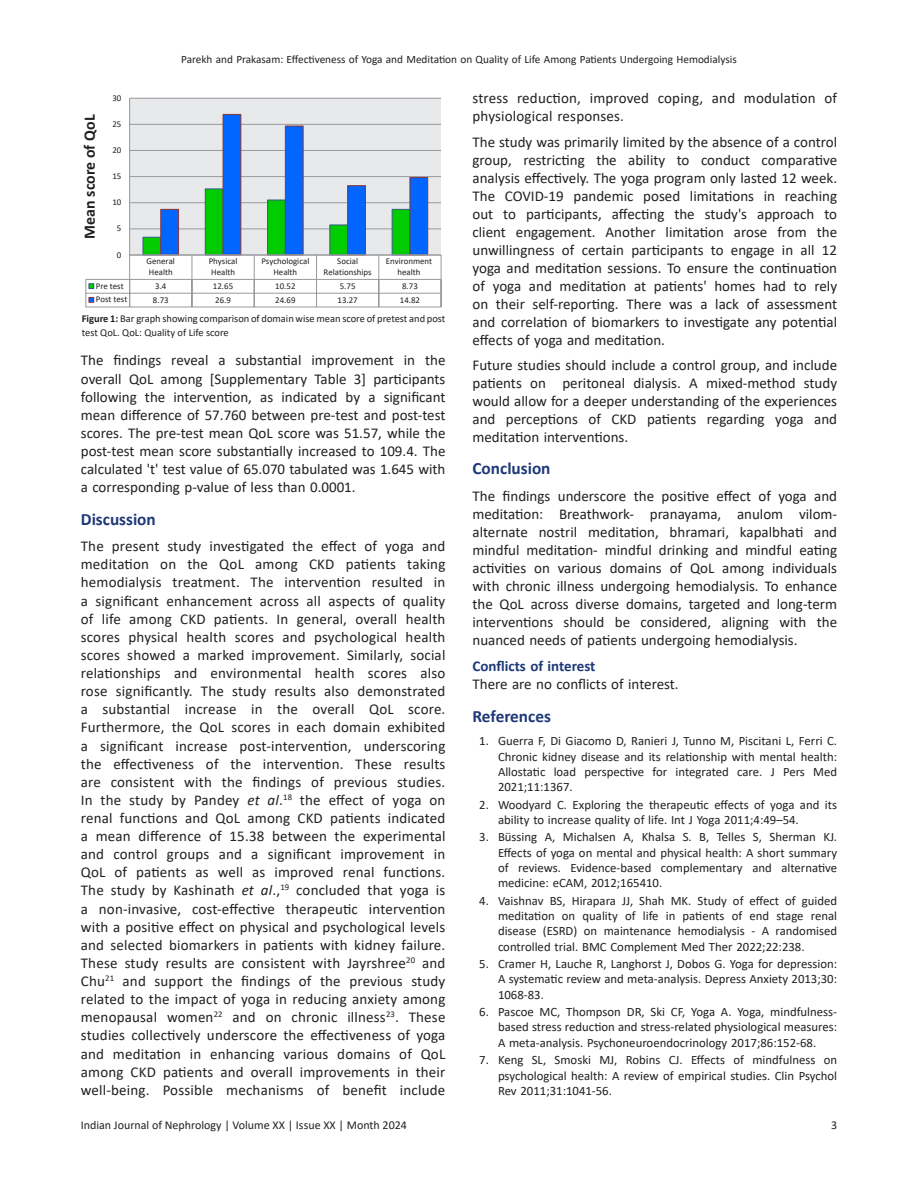
<style>
.page{position:relative;width:918px;height:1188px;background:#fff}
.page>*{position:absolute;margin:0;border:0;box-sizing:border-box;transform-origin:0 0}
.Head-A{font:700 17.25px "Calibri";color:#1e3978}
.bib-title{font:700 17.25px "Calibri";color:#1e3978}
.t1{font:700 15.9px "Calibri";color:#231f20}
.para_first{font:15px/18.1px "Calibri";letter-spacing:.01em;color:#231f20;text-align:justify}
.para{font:15px/18px "Calibri";color:#231f20;text-align:justify}
.para_first_last{font:15px/18px "Calibri";color:#231f20;text-align:justify}
.para_last{font:15px/18.1px "Calibri";color:#231f20;text-align:justify}
.Head-B{font:700 15px "Calibri";color:#1e3978}
.bib-normal{font:12.75px/15.3px "Calibri";color:#231f20;text-align:justify}
.t2{font:12px "Calibri";color:#231f20}
.t3{font:11.25px "Calibri";color:#231f20}
.t4{font:700 10.65px "Times New Roman";color:#231f20}
.float_figure_figure{font:10.5px/13.6px "Calibri";color:#231f20}
.t5{font:8.85px/10.8px "Calibri";color:#231f20;text-align:center}
.s1{font-weight:700}
.s2{font-style:italic}
</style>
<div class="page">
<svg style="left:85px;top:97px;width:357px;height:211px"></svg>
<p class="t3" style="left:181px;top:51px;width:557px">Parekh and Prakasam: Effectiveness of Yoga and Meditation on Quality of Life Among Patients Undergoing Hemodialysis</p>
<p class="t1" style="left:78px;top:239px;width:125px;rotate:-90deg">Mean score of QoL</p>
<p class="t5" style="left:112px;top:92px;width:11px">30</p>
<p class="t5" style="left:112px;top:118px;width:11px">25</p>
<p class="t5" style="left:112px;top:145px;width:11px">20</p>
<p class="t5" style="left:112px;top:171px;width:11px">15</p>
<p class="t5" style="left:112px;top:197px;width:11px">10</p>
<p class="t5" style="left:117px;top:223px;width:6px">5</p>
<p class="t5" style="left:117px;top:249px;width:6px">0</p>
<p class="t5" style="left:147px;top:256px;width:30px;text-align:left">General<br>Health</p>
<p class="t5" style="left:209px;top:256px;width:30px;text-align:left">Physical<br>Health</p>
<p class="t5" style="left:261px;top:256px;width:50px">Psychological<br>Health</p>
<p class="t5" style="left:324px;top:256px;width:50px">Social<br>Relationships</p>
<p class="t5" style="left:386px;top:256px;width:48px">Environment health</p>
<p class="t5" style="left:96px;top:280px;width:29px">Pre test</p>
<p class="t5" style="left:155px;top:280px;width:13px">3.4</p>
<p class="t5" style="left:213px;top:280px;width:22px">12.65</p>
<p class="t5" style="left:275px;top:280px;width:22px">10.52</p>
<p class="t5" style="left:340px;top:280px;width:17px">5.75</p>
<p class="t5" style="left:402px;top:280px;width:17px">8.73</p>
<p class="t5" style="left:96px;top:294px;width:33px">Post test</p>
<p class="t5" style="left:153px;top:294px;width:17px">8.73</p>
<p class="t5" style="left:215px;top:294px;width:17px">26.9</p>
<p class="t5" style="left:275px;top:294px;width:22px">24.69</p>
<p class="t5" style="left:338px;top:294px;width:22px">13.27</p>
<p class="t5" style="left:400px;top:294px;width:22px">14.82</p>
<p class="float_figure_figure" style="left:82px;top:312px;width:365px"><span class="s1">Figure 1:</span> Bar graph showing comparison of domain wise mean score of pretest and post test QoL. QoL: Quality of Life score</p>
<p class="t4" style="left:262px;top:347px;width:25px">score</p>
<p class="para_last" style="left:81px;top:351px;width:366px">The findings reveal a substantial improvement in the overall QoL among [Supplementary Table 3] participants following the intervention, as indicated by a significant mean difference of 57.760 between pre-test and post-test scores. The pre-test mean QoL score was 51.57, while the post-test mean score substantially increased to 109.4. The calculated 't' test value of 65.070 tabulated was 1.645 with a corresponding p-value of less than 0.0001.</p>
<p class="Head-A" style="left:81px;top:507px;width:77px">Discussion</p>
<p class="para_first" style="left:81px;top:537px;width:366px">The present study investigated the effect of yoga and meditation on the QoL among CKD patients taking hemodialysis treatment. The intervention resulted in a significant enhancement across all aspects of quality of life among CKD patients. In general, overall health scores physical health scores and psychological health scores showed a marked improvement. Similarly, social relationships and environmental health scores also rose significantly. The study results also demonstrated a substantial increase in the overall QoL score.<br>Furthermore, the QoL scores in each domain exhibited a significant increase post-intervention, underscoring the effectiveness of the intervention. These results are consistent with the findings of previous studies.<br>In the study by Pandey <span class="s2">et al</span>.<sup>18</sup> the effect of yoga on renal functions and QoL among CKD patients indicated a mean difference of 15.38 between the experimental and control groups and a significant improvement in QoL of patients as well as improved renal functions.<br>The study by Kashinath <span class="s2">et al</span>.,<sup>19</sup> concluded that yoga is a non-invasive, cost-effective therapeutic intervention with a positive effect on physical and psychological levels and selected biomarkers in patients with kidney failure.<br>These study results are consistent with Jayrshree<sup>20</sup> and Chu<sup>21</sup> and support the findings of the previous study related to the impact of yoga in reducing anxiety among menopausal women<sup>22</sup> and on chronic illness<sup>23</sup>. These studies collectively underscore the effectiveness of yoga and meditation in enhancing various domains of QoL among CKD patients and overall improvements in their well-being. Possible mechanisms of benefit include</p>
<p class="t2" style="left:81px;top:1116px;width:328px">Indian Journal of Nephrology | Volume XX | Issue XX | Month 2024</p>
<p class="para_first" style="left:472px;top:89px;width:366px">stress reduction, improved coping, and modulation of physiological responses.</p>
<p class="para" style="left:472px;top:132px;width:366px">The study was primarily limited by the absence of a control group, restricting the ability to conduct comparative analysis effectively. The yoga program only lasted 12 week.<br>The COVID-19 pandemic posed limitations in reaching out to participants, affecting the study's approach to client engagement. Another limitation arose from the unwillingness of certain participants to engage in all 12 yoga and meditation sessions. To ensure the continuation of yoga and meditation at patients' homes had to rely on their self-reporting. There was a lack of assessment and correlation of biomarkers to investigate any potential effects of yoga and meditation.</p>
<p class="para" style="left:472px;top:356px;width:366px">Future studies should include a control group, and include patients on peritoneal dialysis. A mixed-method study would allow for a deeper understanding of the experiences and perceptions of CKD patients regarding yoga and meditation interventions.</p>
<p class="Head-A" style="left:472px;top:456px;width:80px">Conclusion</p>
<p class="para_first_last" style="left:472px;top:487px;width:366px">The findings underscore the positive effect of yoga and meditation: Breathwork- pranayama, anulom vilom&shy;alternate nostril meditation, bhramari, kapalbhati and mindful meditation- mindful drinking and mindful eating activities on various domains of QoL among individuals with chronic illness undergoing hemodialysis. To enhance the QoL across diverse domains, targeted and long-term interventions should be considered, aligning with the nuanced needs of patients undergoing hemodialysis.</p>
<p class="Head-B" style="left:472px;top:656px;width:124px">Conflicts of interest</p>
<p class="para_first_last" style="left:472px;top:675px;width:208px">There are no conflicts of interest.</p>
<p class="bib-title" style="left:472px;top:704px;width:80px">References</p>
<p class="bib-normal" style="left:498px;top:733px;width:341px;text-indent:-19px">1. Guerra F, Di Giacomo D, Ranieri J, Tunno M, Piscitani L, Ferri C.<br>Chronic kidney disease and its relationship with mental health:<br>Allostatic load perspective for integrated care. J Pers Med 2021;11:1367.</p>
<p class="bib-normal" style="left:498px;top:797px;width:341px;text-indent:-19px">2. Woodyard C. Exploring the therapeutic effects of yoga and its ability to increase quality of life. Int J Yoga 2011;4:49–54.</p>
<p class="bib-normal" style="left:498px;top:829px;width:341px;text-indent:-19px">3. Büssing A, Michalsen A, Khalsa S. B, Telles S, Sherman KJ.<br>Effects of yoga on mental and physical health: A short summary of reviews. Evidence-based complementary and alternative medicine: eCAM, 2012;165410.</p>
<p class="bib-normal" style="left:498px;top:893px;width:341px;text-indent:-19px">4. Vaishnav BS, Hirapara JJ, Shah MK. Study of effect of guided meditation on quality of life in patients of end stage renal disease (ESRD) on maintenance hemodialysis - A randomised controlled trial. BMC Complement Med Ther 2022;22:238.</p>
<p class="bib-normal" style="left:498px;top:956px;width:341px;text-indent:-19px">5. Cramer H, Lauche R, Langhorst J, Dobos G. Yoga for depression:<br>A systematic review and meta-analysis. Depress Anxiety 2013;30:<br>1068-83.</p>
<p class="bib-normal" style="left:498px;top:1004px;width:341px;text-indent:-19px">6. Pascoe MC, Thompson DR, Ski CF, Yoga A. Yoga, mindfulness&shy;based stress reduction and stress-related physiological measures:<br>A meta-analysis. Psychoneuroendocrinology 2017;86:152-68.</p>
<p class="bib-normal" style="left:498px;top:1052px;width:341px;text-indent:-19px">7. Keng SL, Smoski MJ, Robins CJ. Effects of mindfulness on psychological health: A review of empirical studies. Clin Psychol Rev 2011;31:1041-56.</p>
<p class="t2" style="left:831px;top:1116px;width:8px">3</p>
</div>
